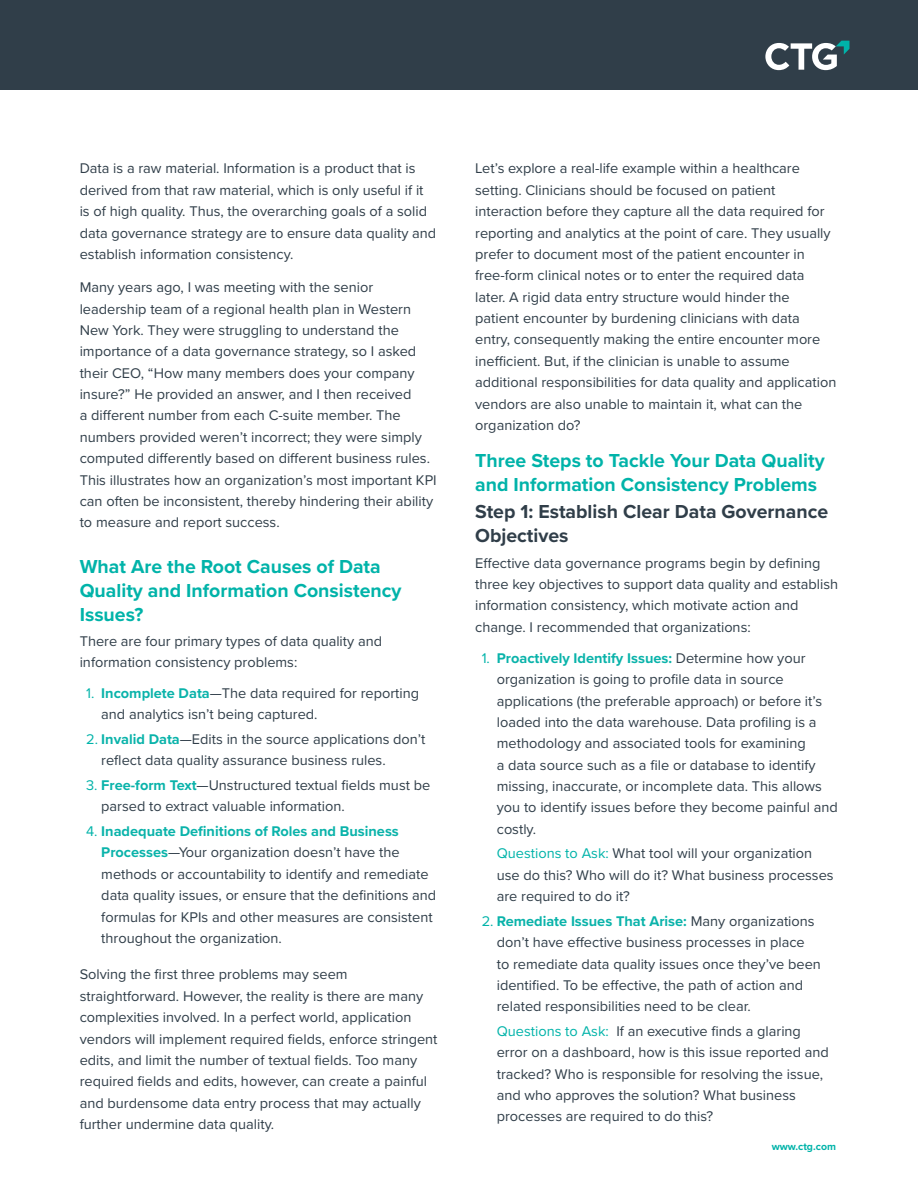
<style>
.page{position:relative;width:918px;height:1188px;background:#fff}
.page>*{position:absolute;margin:0;border:0;box-sizing:border-box;transform-origin:0 0}
.Header_1__________13{font:700 19.5px/24px "Proxima Nova";color:#00b3a9}
.Body_Copy_9_7pt__pre{font:700 19.5px/24px "Proxima Nova";color:#303e49}
.Header_1__________13-2{font:14.55px/21.3px "Proxima Nova";color:#303e49}
.Body_Copy_9_7pt__pre-2{font:14.55px/21.3px "Proxima Nova";color:#303e49}
.Bullet_1{font:14.55px/21.3px "Proxima Nova";color:#303e49}
.t1{font:700 10.5px "Proxima Nova";color:#00b3a9}
.s1{color:#00b3a9}
.s2{font-weight:700;color:#0ab3aa}
</style>
<div class="page">
<div style="left:0;top:0;width:918px;height:90px;background:#303e49"></div>
<svg style="left:765px;top:41px;width:84px;height:29px"></svg>
<p class="Body_Copy_9_7pt__pre-2" style="left:80px;top:157px;width:358px">Data is a raw material. Information is a product that is derived from that raw material, which is only useful if it is of high quality. Thus, the overarching goals of a solid data governance strategy are to ensure data quality and establish information consistency.</p>
<p class="Body_Copy_9_7pt__pre-2" style="left:80px;top:276px;width:359px">Many years ago, I was meeting with the senior leadership team of a regional health plan in Western New York. They were struggling to understand the importance of a data governance strategy, so I asked their CEO, “How many members does your company insure?” He provided an answer, and I then received<br>a different number from each C-suite member. The numbers provided weren’t incorrect; they were simply computed differently based on different business rules.<br>This illustrates how an organization’s most important KPI can often be inconsistent, thereby hindering their ability to measure and report success.</p>
<p class="Header_1__________13" style="left:80px;top:554px;width:323px">What Are the Root Causes of Data<br>Quality and Information Consistency<br>Issues?</p>
<p class="Body_Copy_9_7pt__pre-2" style="left:80px;top:629px;width:304px">There are four primary types of data quality and information consistency problems:</p>
<p class="Header_1__________13-2" style="left:101px;top:682px;width:319px;text-indent:-15px"><span class="s1">1.</span> <span class="s2">Incomplete Data</span>—The data required for reporting and analytics isn’t being captured.</p>
<p class="Header_1__________13-2" style="left:101px;top:728px;width:326px;text-indent:-15px"><span class="s1">2.</span> <span class="s2">Invalid Data</span>—Edits in the source applications don’t reflect data quality assurance business rules.</p>
<p class="Header_1__________13-2" style="left:101px;top:774px;width:331px;text-indent:-15px"><span class="s1">3.</span> <span class="s2">Free-form Text</span>—Unstructured textual fields must be parsed to extract valuable information.</p>
<p class="Header_1__________13-2" style="left:101px;top:820px;width:336px;text-indent:-15px"><span class="s1">4.</span> <span class="s2">Inadequate Definitions of Roles and Business Processes</span>—Your organization doesn’t have the methods or accountability to identify and remediate data quality issues, or ensure that the definitions and formulas for KPIs and other measures are consistent throughout the organization.</p>
<p class="Header_1__________13-2" style="left:80px;top:963px;width:359px">Solving the first three problems may seem straightforward. However, the reality is there are many complexities involved. In a perfect world, application vendors will implement required fields, enforce stringent edits, and limit the number of textual fields. Too many required fields and edits, however, can create a painful and burdensome data entry process that may actually further undermine data quality.</p>
<p class="Header_1__________13-2" style="left:475px;top:157px;width:363px">Let’s explore a real-life example within a healthcare setting. Clinicians should be focused on patient interaction before they capture all the data required for reporting and analytics at the point of care. They usually prefer to document most of the patient encounter in free-form clinical notes or to enter the required data later. A rigid data entry structure would hinder the patient encounter by burdening clinicians with data entry, consequently making the entire encounter more inefficient. But, if the clinician is unable to assume additional responsibilities for data quality and application vendors are also unable to maintain it, what can the organization do?</p>
<p class="Header_1__________13" style="left:475px;top:448px;width:351px">Three Steps to Tackle Your Data Quality and Information Consistency Problems</p>
<p class="Body_Copy_9_7pt__pre" style="left:475px;top:499px;width:355px">Step 1: Establish Clear Data Governance<br>Objectives</p>
<p class="Body_Copy_9_7pt__pre-2" style="left:475px;top:551px;width:365px">Effective data governance programs begin by defining three key objectives to support data quality and establish information consistency, which motivate action and change. I recommended that organizations:</p>
<p class="Header_1__________13-2" style="left:497px;top:647px;width:342px;text-indent:-15px"><span class="s1">1.</span> <span class="s2">Proactively Identify Issues:</span> Determine how your organization is going to profile data in source applications (the preferable approach) or before it’s loaded into the data warehouse. Data profiling is a methodology and associated tools for examining<br>a data source such as a file or database to identify missing, inaccurate, or incomplete data. This allows you to identify issues before they become painful and costly.</p>
<p class="Bullet_1" style="left:497px;top:842px;width:338px"><span class="s1">Questions to Ask:</span> What tool will your organization use do this? Who will do it? What business processes are required to do it?</p>
<p class="Header_1__________13-2" style="left:497px;top:910px;width:326px;text-indent:-15px"><span class="s1">2.</span> <span class="s2">Remediate Issues That Arise:</span> Many organizations don’t have effective business processes in place to remediate data quality issues once they’ve been identified. To be effective, the path of action and related responsibilities need to be clear.</p>
<p class="Bullet_1" style="left:497px;top:1020px;width:334px"><span class="s1">Questions to Ask:</span> If an executive finds a glaring error on a dashboard, how is this issue reported and tracked? Who is responsible for resolving the issue, and who approves the solution? What business processes are required to do this?</p>
<p class="t1" style="left:772px;top:1138px;width:66px">www.ctg.com</p>
</div>
